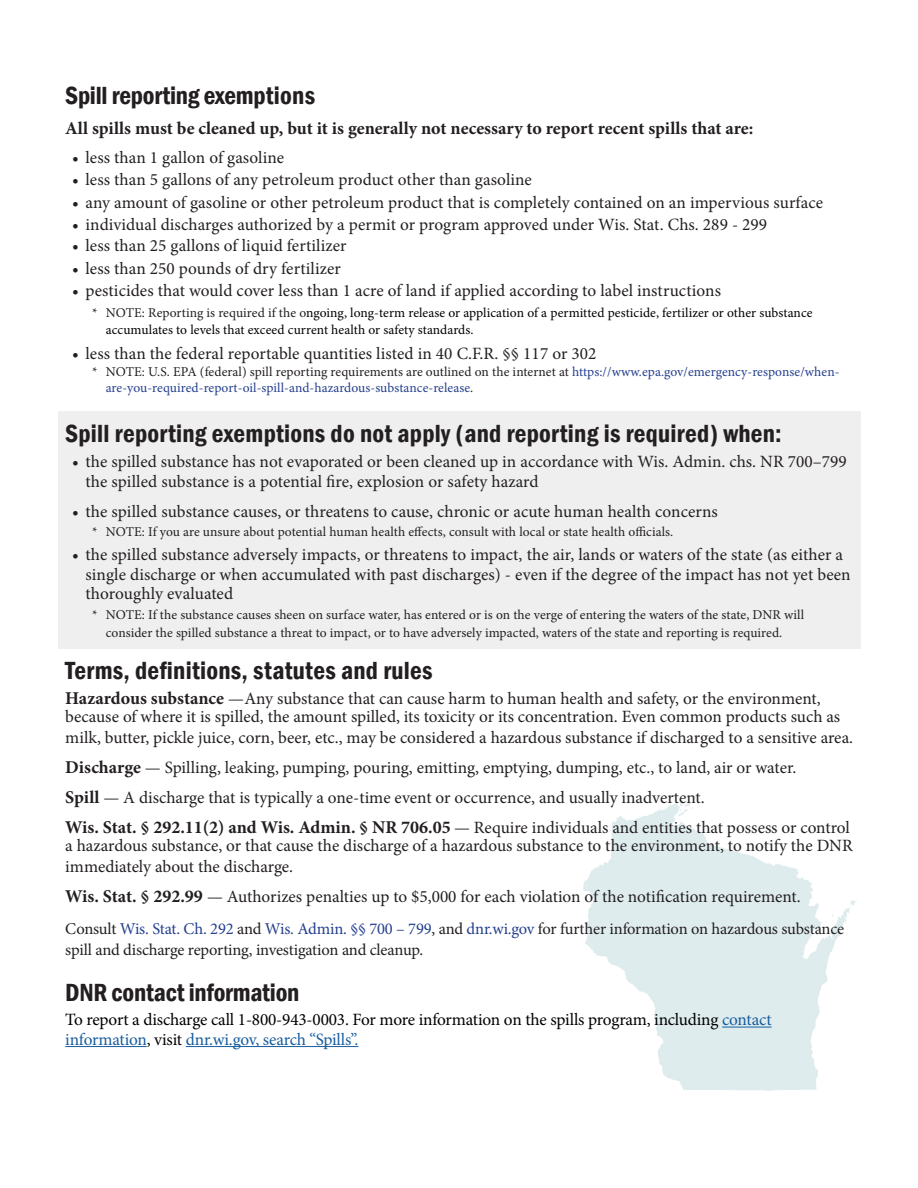
<style>
.page{position:relative;width:918px;height:1188px;background:#fff}
.page>*{position:absolute;margin:0;border:0;box-sizing:border-box;transform-origin:0 0}
.t1{font:600 condensed 25.5px "Franklin Gothic";letter-spacing:.01em;color:#231f20}
.t2{font:600 condensed 25.5px "Franklin Gothic";letter-spacing:-.01em;color:#231f20}
.t3{font:700 18px "Minion Pro";color:#231f20}
.t4{font:17.25px/19.5px "Minion Pro";color:#231f20}
.t5{font:17.25px/19.5px "Minion Pro";letter-spacing:-.01em;color:#000}
.t6{font:16.5px/21px "Minion Pro";letter-spacing:-.015em;color:#231f20}
.t7{font:13.5px/18px "Minion Pro";color:#231f20}
.t8{font:13.5px/16.5px "Minion Pro";color:#253f8e}
.t9{font:13.5px/16.5px "Minion Pro";letter-spacing:.005em;color:#000}
.s1{color:#231f20}
.s2{font-weight:700;font-size:18px}
.s3{color:#253f8e}
.s4{color:#175d9e}
</style>
<div class="page">
<img style="left:583px;top:796px;width:274px;height:295px">
<div style="left:58px;top:412px;width:803px;height:237px;background:#efefef"></div>
<hr style="left:722px;top:1027px;width:50px;height:1px;background:#175d9e">
<hr style="left:65px;top:1046px;width:82px;height:1px;background:#175d9e">
<hr style="left:186px;top:1046px;width:172px;height:1px;background:#175d9e">
<h1 class="t2" style="left:65px;top:79px;width:251px">Spill reporting exemptions</h1>
<p class="t3" style="left:65px;top:116px;width:690px">All spills must be cleaned up, but it is generally not necessary to report recent spills that are:</p>
<p class="t4" style="left:72px;top:148px;width:214px">• less than 1 gallon of gasoline</p>
<p class="t4" style="left:72px;top:170px;width:461px">• less than 5 gallons of any petroleum product other than gasoline</p>
<p class="t4" style="left:72px;top:193px;width:753px">• any amount of gasoline or other petroleum product that is completely contained on an impervious surface</p>
<p class="t4" style="left:72px;top:215px;width:697px">• individual discharges authorized by a permit or program approved under Wis. Stat. Chs. 289 - 299</p>
<p class="t4" style="left:72px;top:236px;width:276px">• less than 25 gallons of liquid fertilizer</p>
<p class="t4" style="left:72px;top:259px;width:270px">• less than 250 pounds of dry fertilizer</p>
<p class="t4" style="left:72px;top:281px;width:651px">• pesticides that would cover less than 1 acre of land if applied according to label instructions</p>
<p class="t9" style="left:106px;top:305px;width:708px;text-indent:-14px"><span class="s1">* NOTE: Reporting is required if the o</span>ngoing, long-term release or application of a permitted pesticide, fertilizer or other substance accumulates to levels that exceed current health or safety standards.</p>
<p class="t4" style="left:72px;top:344px;width:526px">• less than the federal reportable quantities listed in 40 C.F.R. §§ 117 or 302</p>
<p class="t8" style="left:106px;top:363px;width:735px;text-indent:-14px"><span class="s1">* NOTE: U.S. EPA (federal) spill reporting requirements are outlined on the internet at</span> https://www.epa.gov/emergency-response/when&shy;are-you-required-report-oil-spill-and-hazardous-substance-release<span class="s1">.</span></p>
<h1 class="t1" style="left:65px;top:416px;width:718px">Spill reporting exemptions do not apply (and reporting is required) when:</h1>
<p class="t4" style="left:86px;top:452px;width:763px;text-indent:-14px">• the spilled substance has not evaporated or been cleaned up in accordance with Wis. Admin. chs. NR 700–799 the spilled substance is a potential fire, explosion or safety hazard</p>
<p class="t4" style="left:72px;top:502px;width:647px">• the spilled substance causes, or threatens to cause, chronic or acute human health concerns</p>
<p class="t7" style="left:92px;top:523px;width:583px">* NOTE: If you are unsure about potential human health effects, consult with local or state health officials.</p>
<p class="t4" style="left:86px;top:545px;width:767px;text-indent:-14px">• the spilled substance adversely impacts, or threatens to impact, the air, lands or waters of the state (as either a single discharge or when accumulated with past discharges) - even if the degree of the impact has not yet been thoroughly evaluated</p>
<p class="t7" style="left:106px;top:606px;width:700px;text-indent:-14px">* NOTE: If the substance causes sheen on surface water, has entered or is on the verge of entering the waters of the state, DNR will consider the spilled substance a threat to impact, or to have adversely impacted, waters of the state and reporting is required.</p>
<h1 class="t1" style="left:65px;top:653px;width:369px">Terms, definitions, statutes and rules</h1>
<p class="t4" style="left:65px;top:690px;width:777px;line-height:18px"><span class="s2">Hazardous substance</span> —Any substance that can cause harm to human health and safety, or the environment, because of where it is spilled, the amount spilled, its toxicity or its concentration. Even common products such as</p>
<p class="t4" style="left:65px;top:723px;width:789px;line-height:30px">milk, butter, pickle juice, corn, beer, etc., may be considered a hazardous substance if discharged to a sensitive area.<br><span class="s2">Discharge</span> — Spilling, leaking, pumping, pouring, emitting, emptying, dumping, etc., to land, air or water.<br><span class="s2">Spill</span> — A discharge that is typically a one-time event or occurrence, and usually inadvertent.<br><span class="s2">Wis. Stat. § 292.11(2) and Wis. Admin. § NR 706.05</span> — Require individuals and entities that possess or control</p>
<p class="t4" style="left:65px;top:835px;width:789px;line-height:21px">a hazardous substance, or that cause the discharge of a hazardous substance to the environment, to notify the DNR immediately about the discharge.</p>
<p class="t4" style="left:65px;top:887px;width:737px"><span class="s2">Wis. Stat. § 292.99</span> — Authorizes penalties up to $5,000 for each violation of the notification requirement.</p>
<p class="t6" style="left:65px;top:918px;width:780px">Consult <span class="s3">Wis. Stat. Ch. 292</span> and <span class="s3">Wis. Admin. §§ 700 – 799</span>, and <span class="s3">dnr.wi.gov</span> for further information on hazardous substance spill and discharge reporting, investigation and cleanup.</p>
<h1 class="t2" style="left:65px;top:976px;width:236px">DNR contact information</h1>
<p class="t5" style="left:65px;top:1010px;width:708px">To report a discharge call 1-800-943-0003. For more information on the spills program, including <span class="s4">contact information</span>, visit <span class="s4">dnr.wi.gov, search “Spills”.</span></p>
</div>
